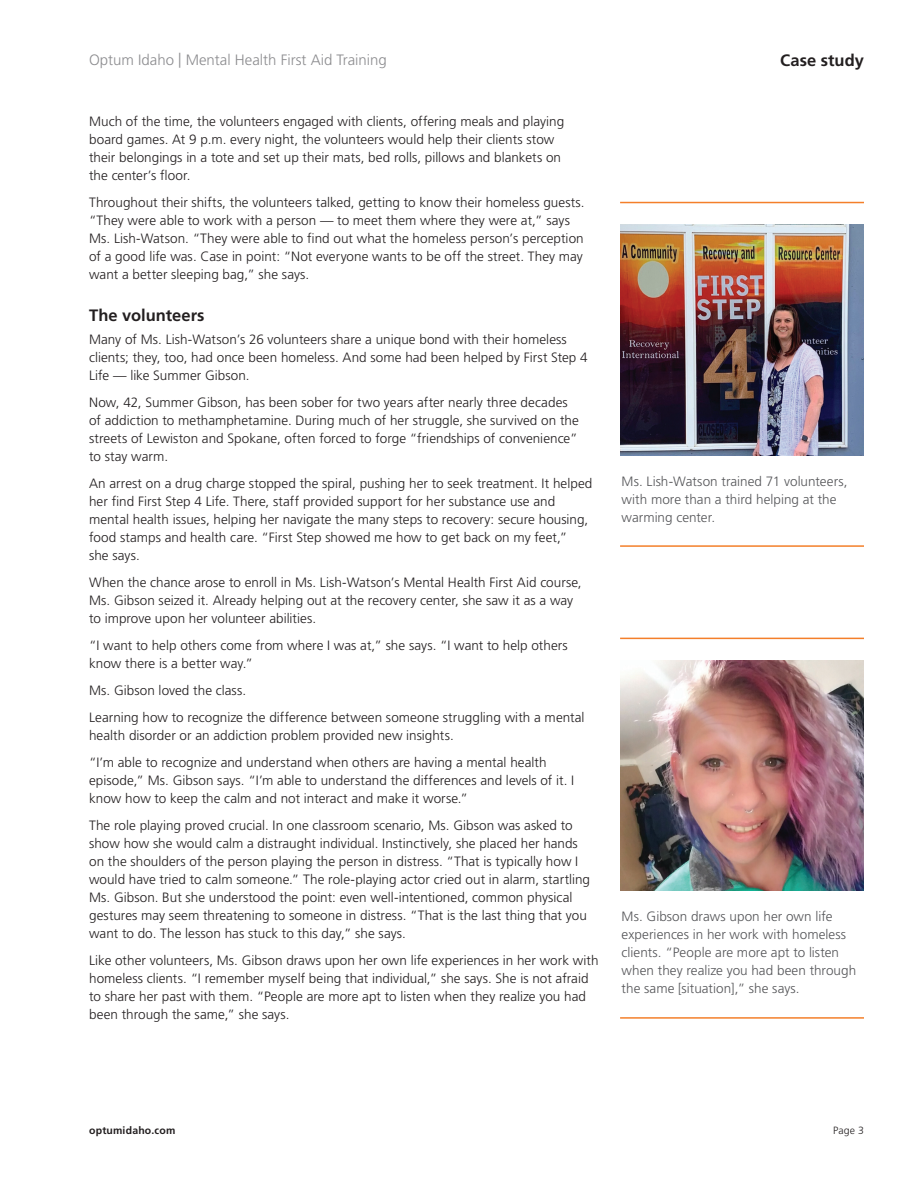
<style>
.page{position:relative;width:918px;height:1188px;background:#fff}
.page>*{position:absolute;margin:0;border:0;box-sizing:border-box;transform-origin:0 0}
.t1{font:700 16.5px "Frutiger LT Pro";color:#231f20}
.t2{font:300 15px "Frutiger LT Pro";color:#8c8c8f}
.Body_copy{font:300 13.5px/18px "Frutiger LT Pro";letter-spacing:.005em;color:#231f20}
.Body_copy-2{font:300 13.5px/18px "Frutiger LT Pro";letter-spacing:.005em;color:#555659}
.t3{font:700 10.5px "Frutiger LT Pro";letter-spacing:.015em;color:#231f20}
.t4{font:300 10.5px "Frutiger LT Pro";color:#231f20}
</style>
<div class="page">
<hr style="left:620px;top:202px;width:244px;height:1px;background:#f47f2a">
<hr style="left:620px;top:545px;width:244px;height:2px;background:#f47f2a">
<img style="left:620px;top:224px;width:244px;height:231px">
<hr style="left:620px;top:638px;width:244px;height:1px;background:#f47f2a">
<hr style="left:620px;top:1017px;width:244px;height:2px;background:#f47f2a">
<img style="left:620px;top:660px;width:244px;height:231px">
<p class="t2" style="left:89px;top:51px;width:299px">Optum Idaho | Mental Health First Aid Training</p>
<p class="t1" style="left:780px;top:51px;width:85px">Case study</p>
<p class="Body_copy" style="left:89px;top:113px;width:477px">Much of the time, the volunteers engaged with clients, offering meals and playing board games. At 9 p.m. every night, the volunteers would help their clients stow their belongings in a tote and set up their mats, bed rolls, pillows and blankets on the center’s floor.</p>
<p class="Body_copy" style="left:89px;top:194px;width:497px">Throughout their shifts, the volunteers talked, getting to know their homeless guests. “They were able to work with a person — to meet them where they were at,” says Ms. Lish-Watson. “They were able to find out what the homeless person’s perception of a good life was. Case in point: “Not everyone wants to be off the street. They may want a better sleeping bag,” she says.</p>
<p class="t1" style="left:89px;top:306px;width:117px">The volunteers</p>
<p class="Body_copy" style="left:89px;top:330px;width:500px">Many of Ms. Lish-Watson’s 26 volunteers share a unique bond with their homeless clients; they, too, had once been homeless. And some had been helped by First Step 4<br>Life — like Summer Gibson.</p>
<p class="Body_copy" style="left:89px;top:393px;width:491px">Now, 42, Summer Gibson, has been sober for two years after nearly three decades of addiction to methamphetamine. During much of her struggle, she survived on the streets of Lewiston and Spokane, often forced to forge “friendships of convenience” to stay warm.</p>
<p class="Body_copy" style="left:89px;top:474px;width:505px">An arrest on a drug charge stopped the spiral, pushing her to seek treatment. It helped her find First Step 4 Life. There, staff provided support for her substance use and mental health issues, helping her navigate the many steps to recovery: secure housing, food stamps and health care. “First Step showed me how to get back on my feet,”<br>she says.</p>
<p class="Body_copy" style="left:89px;top:573px;width:494px">When the chance arose to enroll in Ms. Lish-Watson’s Mental Health First Aid course,<br>Ms. Gibson seized it. Already helping out at the recovery center, she saw it as a way to improve upon her volunteer abilities.</p>
<p class="Body_copy" style="left:89px;top:636px;width:480px">“I want to help others come from where I was at,” she says. “I want to help others know there is a better way.”</p>
<p class="Body_copy" style="left:89px;top:681px;width:159px">Ms. Gibson loved the class.</p>
<p class="Body_copy" style="left:89px;top:708px;width:497px">Learning how to recognize the difference between someone struggling with a mental health disorder or an addiction problem provided new insights.</p>
<p class="Body_copy" style="left:89px;top:753px;width:487px">“I’m able to recognize and understand when others are having a mental health episode,” Ms. Gibson says. “I’m able to understand the differences and levels of it. I know how to keep the calm and not interact and make it worse.”</p>
<p class="Body_copy" style="left:89px;top:816px;width:503px">The role playing proved crucial. In one classroom scenario, Ms. Gibson was asked to show how she would calm a distraught individual. Instinctively, she placed her hands on the shoulders of the person playing the person in distress. “That is typically how I would have tried to calm someone.” The role-playing actor cried out in alarm, startling Ms. Gibson. But she understood the point: even well-intentioned, common physical gestures may seem threatening to someone in distress. “That is the last thing that you want to do. The lesson has stuck to this day,” she says.</p>
<p class="Body_copy" style="left:89px;top:951px;width:511px">Like other volunteers, Ms. Gibson draws upon her own life experiences in her work with homeless clients. “I remember myself being that individual,” she says. She is not afraid to share her past with them. “People are more apt to listen when they realize you had been through the same,” she says.</p>
<p class="Body_copy-2" style="left:622px;top:472px;width:227px">Ms. Lish-Watson trained 71 volunteers, with more than a third helping at the warming center.</p>
<p class="Body_copy-2" style="left:622px;top:908px;width:236px">Ms. Gibson draws upon her own life experiences in her work with homeless clients. “People are more apt to listen when they realize you had been through the same [situation],” she says.</p>
<p class="t3" style="left:89px;top:1124px;width:88px">optumidaho.com</p>
<p class="t4" style="left:833px;top:1124px;width:32px">Page 3</p>
</div>
